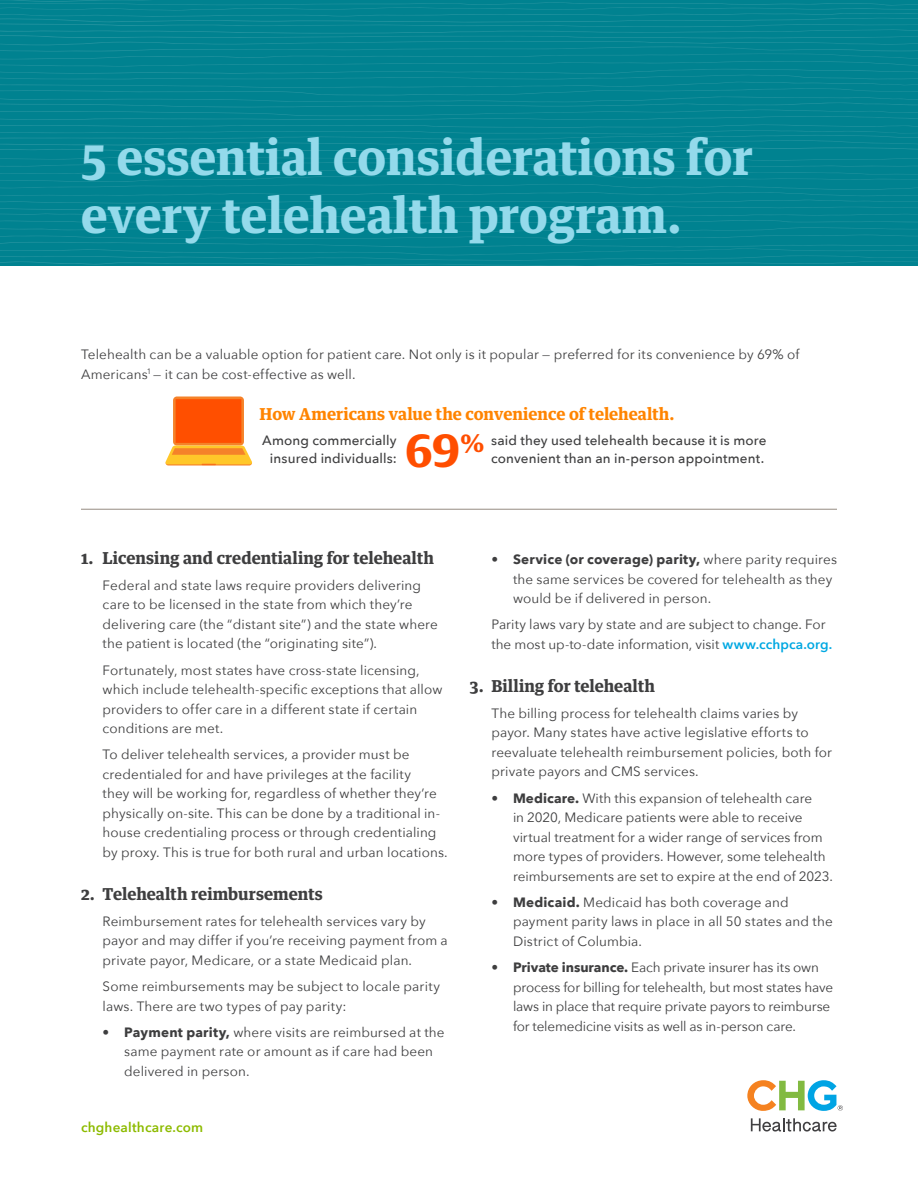
<style>
.page{position:relative;width:918px;height:1188px;background:#fff}
.page>*{position:absolute;margin:0;border:0;box-sizing:border-box;transform-origin:0 0}
.Headline1_Dark_Blue{font:700 48px/57.6px "Guardian Text Egyp";color:#94daeb}
.Bodycopy{font:700 45px "Guardian Text Egyp";color:#ff4e00}
.t1{font:700 16.5px "Guardian Text Egyp";color:#3e3e3f}
.Bodycopy-2{font:700 16.5px "Guardian Text Egyp";letter-spacing:-.005em;color:#ff8400}
.Bodycopy-3{font:13.5px/19.5px "Avenir Next";letter-spacing:.01em;color:#3e3e3f}
.Bodycopy-4{font:13.5px/19.5px "Avenir Next";letter-spacing:-.01em;color:#3e3e3f}
.Bodycopy-5{font:500 13.5px/18px "Avenir Next";letter-spacing:.01em;color:#3e3e3f}
.t2{font:600 13.5px "Avenir Next";letter-spacing:.015em;color:#8dbb00}
.s1{font-weight:700}
.s2{font-weight:600;color:#00a8e2}
</style>
<div class="page">
<svg style="left:751px;top:1118px;width:86px;height:14px"></svg>
<svg style="left:747px;top:1080px;width:96px;height:31px"></svg>
<svg style="left:0;top:0;width:918px;height:266px;background:#038391"></svg>
<div style="left:173px;top:397px;width:71px;height:49px;background:#f58229;border-radius:4px"></div>
<svg style="left:165px;top:399px;width:87px;height:67px"></svg>
<hr style="left:81px;top:509px;width:756px;height:1px;background:#958b82">
<p class="Headline1_Dark_Blue" style="left:81px;top:125px;width:674px">5 essential considerations for every telehealth program.</p>
<p class="Bodycopy-3" style="left:81px;top:344px;width:720px">Telehealth can be a valuable option for patient care. Not only is it popular — preferred for its convenience by 69% of<br>Americans<sup>1</sup> — it can be cost-effective as well.</p>
<p class="Bodycopy-2" style="left:260px;top:400px;width:417px">How Americans value the convenience of telehealth.</p>
<p class="Bodycopy-5" style="left:262px;top:431px;width:136px;text-align:center">Among commercially insured individualls:</p>
<p class="Bodycopy" style="left:405px;top:414px;width:80px">69<sup>%</sup></p>
<p class="Bodycopy-5" style="left:491px;top:431px;width:277px">said they used telehealth because it is more convenient than an in-person appointment.</p>
<h2 class="t1" style="left:81px;top:544px;width:355px">1. Licensing and credentialing for telehealth</h2>
<p class="Bodycopy-3" style="left:103px;top:575px;width:337px">Federal and state laws require providers delivering care to be licensed in the state from which they’re delivering care (the “distant site”) and the state where the patient is located (the “originating site”).</p>
<p class="Bodycopy-3" style="left:103px;top:660px;width:341px">Fortunately, most states have cross-state licensing, which include telehealth-specific exceptions that allow providers to offer care in a different state if certain conditions are met.</p>
<p class="Bodycopy-3" style="left:103px;top:744px;width:347px">To deliver telehealth services, a provider must be credentialed for and have privileges at the facility<br>they will be working for, regardless of whether they’re physically on-site. This can be done by a traditional in&shy;house credentialing process or through credentialing by proxy. This is true for both rural and urban locations.</p>
<h2 class="t1" style="left:81px;top:880px;width:243px">2. Telehealth reimbursements</h2>
<p class="Bodycopy-3" style="left:103px;top:911px;width:347px">Reimbursement rates for telehealth services vary by payor and may differ if you’re receiving payment from a private payor, Medicare, or a state Medicaid plan.</p>
<p class="Bodycopy-3" style="left:103px;top:976px;width:339px">Some reimbursements may be subject to locale parity laws. There are two types of pay parity:</p>
<p class="Bodycopy-3" style="left:124px;top:1022px;width:322px;text-indent:-22px">• <span class="s1">Payment parity,</span> where visits are reimbursed at the same payment rate or amount as if care had been delivered in person.</p>
<p class="t2" style="left:81px;top:1116px;width:124px">chghealthcare.com</p>
<p class="Bodycopy-3" style="left:513px;top:549px;width:325px;text-indent:-22px">• <span class="s1">Service (or coverage) parity,</span> where parity requires the same services be covered for telehealth as they would be if delivered in person.</p>
<p class="Bodycopy-3" style="left:491px;top:614px;width:342px">Parity laws vary by state and are subject to change. For the most up-to-date information, visit <span class="s2">www.cchpca.org.</span></p>
<h2 class="t1" style="left:470px;top:672px;width:187px">3. Billing for telehealth</h2>
<p class="Bodycopy-3" style="left:491px;top:703px;width:342px">The billing process for telehealth claims varies by payor. Many states have active legislative efforts to reevaluate telehealth reimbursement policies, both for private payors and CMS services.</p>
<p class="Bodycopy-3" style="left:513px;top:788px;width:322px;text-indent:-22px">• <span class="s1">Medicare.</span> With this expansion of telehealth care<br>in 2020, Medicare patients were able to receive virtual treatment for a wider range of services from more types of providers. However, some telehealth reimbursements are set to expire at the end of 2023.</p>
<p class="Bodycopy-3" style="left:513px;top:892px;width:321px;text-indent:-22px">• <span class="s1">Medicaid.</span> Medicaid has both coverage and payment parity laws in place in all 50 states and the<br>District of Columbia.</p>
<p class="Bodycopy-4" style="left:513px;top:957px;width:322px;text-indent:-22px">• <span class="s1">Private insurance.</span> Each private insurer has its own process for billing for telehealth, but most states have laws in place that require private payors to reimburse for telemedicine visits as well as in-person care.</p>
</div>
